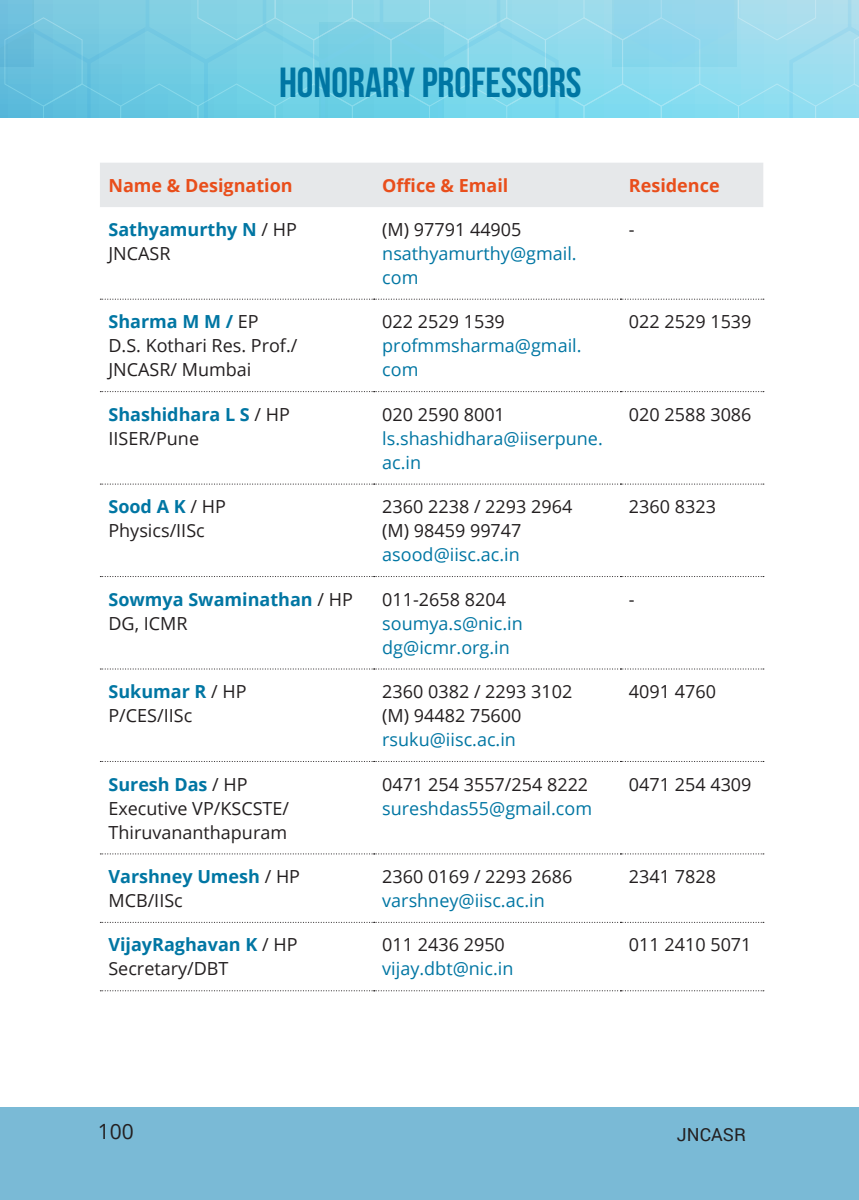
<style>
.page{position:relative;width:859px;height:1200px;background:#fff}
.page>*{position:absolute;margin:0;border:0;box-sizing:border-box;transform-origin:0 0}
.t1{font:42px "Bebas Neue";color:#0076a3}
.t2{font:21px "Open Sans";color:#231f20}
.t3{font:18px/24px "Open Sans";color:#231f20}
.t4{font:18px/24px "Open Sans";color:#0076a3}
.t5{font:700 18px "Open Sans";color:#0076a3}
.t6{font:700 18px "Open Sans";color:#e94e1b}
.t7{font:18px "Roboto";color:#231f20}
.s1{font-weight:400;color:#231f20}
</style>
<div class="page">
<svg style="left:0;top:0;width:859px;height:117px;background:#82d3e8"></svg>
<div style="left:0;top:1107px;width:859px;height:92px;background:#7abad6"></div>
<div style="left:100px;top:163px;width:663px;height:44px;background:#e6e8ea"></div>
<svg style="left:100px;top:298px;width:664px;height:1px"></svg>
<svg style="left:100px;top:391px;width:664px;height:1px"></svg>
<svg style="left:100px;top:483px;width:664px;height:1px"></svg>
<svg style="left:100px;top:576px;width:664px;height:1px"></svg>
<svg style="left:100px;top:668px;width:664px;height:1px"></svg>
<svg style="left:100px;top:853px;width:664px;height:1px"></svg>
<svg style="left:100px;top:921px;width:664px;height:1px"></svg>
<svg style="left:100px;top:990px;width:664px;height:1px"></svg>
<p class="t1" style="left:279px;top:60px;width:304px">HONORARY PROFESSORS</p>
<p class="t6" style="left:108px;top:172px;width:186px">Name &amp; Designation</p>
<p class="t6" style="left:382px;top:172px;width:128px">Office &amp; Email</p>
<p class="t6" style="left:629px;top:172px;width:92px">Residence</p>
<p class="t5" style="left:108px;top:216px;width:190px">Sathyamurthy N <span class="s1">/ HP</span></p>
<p class="t3" style="left:108px;top:241px;width:64px">JNCASR</p>
<p class="t3" style="left:382px;top:217px;width:141px">(M) 97791 44905</p>
<p class="t4" style="left:382px;top:241px;width:196px">nsathyamurthy@gmail. com</p>
<p class="t3" style="left:629px;top:217px;width:7px">-</p>
<p class="t5" style="left:108px;top:309px;width:152px">Sharma M M / <span class="s1">EP</span></p>
<p class="t3" style="left:108px;top:333px;width:190px">D.S. Kothari Res. Prof./<br>JNCASR/ Mumbai</p>
<p class="t5" style="left:108px;top:401px;width:183px">Shashidhara L S <span class="s1">/ HP</span></p>
<p class="t3" style="left:108px;top:425px;width:92px">IISER/Pune</p>
<p class="t5" style="left:108px;top:494px;width:119px">Sood A K <span class="s1">/ HP</span></p>
<p class="t3" style="left:108px;top:518px;width:98px">Physics/IISc</p>
<p class="t5" style="left:108px;top:586px;width:246px">Sowmya Swaminathan <span class="s1">/ HP</span></p>
<p class="t3" style="left:108px;top:610px;width:81px">DG, ICMR</p>
<p class="t5" style="left:108px;top:678px;width:140px">Sukumar R <span class="s1">/ HP</span></p>
<p class="t3" style="left:108px;top:703px;width:85px">P/CES/IISc</p>
<p class="t5" style="left:108px;top:771px;width:141px">Suresh Das <span class="s1">/ HP</span></p>
<p class="t3" style="left:108px;top:795px;width:182px">Executive VP/KSCSTE/</p>
<p class="t3" style="left:108px;top:819px;width:180px">Thiruvananthapuram</p>
<p class="t5" style="left:108px;top:863px;width:193px">Varshney Umesh <span class="s1">/ HP</span></p>
<p class="t3" style="left:108px;top:887px;width:76px">MCB/IISc</p>
<p class="t5" style="left:108px;top:931px;width:191px">VijayRaghavan K <span class="s1">/ HP</span></p>
<p class="t3" style="left:108px;top:956px;width:122px">Secretary/DBT</p>
<p class="t3" style="left:382px;top:309px;width:124px">022 2529 1539</p>
<p class="t4" style="left:382px;top:333px;width:201px">profmmsharma@gmail. com</p>
<p class="t3" style="left:382px;top:401px;width:124px">020 2590 8001</p>
<p class="t4" style="left:382px;top:425px;width:222px">ls.shashidhara@iiserpune. ac.in</p>
<p class="t3" style="left:382px;top:494px;width:192px">2360 2238 / 2293 2964</p>
<p class="t3" style="left:382px;top:518px;width:141px">(M) 98459 99747</p>
<p class="t4" style="left:382px;top:542px;width:139px">asood@iisc.ac.in</p>
<p class="t3" style="left:382px;top:586px;width:125px">011-2658 8204</p>
<p class="t4" style="left:382px;top:610px;width:142px">soumya.s@nic.in</p>
<p class="t4" style="left:382px;top:634px;width:129px">dg@icmr.org.in</p>
<p class="t3" style="left:382px;top:679px;width:192px">2360 0382 / 2293 3102</p>
<p class="t3" style="left:382px;top:703px;width:141px">(M) 94482 75600</p>
<p class="t4" style="left:382px;top:727px;width:135px">rsuku@iisc.ac.in</p>
<p class="t3" style="left:382px;top:771px;width:207px">0471 254 3557/254 8222</p>
<p class="t4" style="left:382px;top:795px;width:211px">sureshdas55@gmail.com</p>
<p class="t3" style="left:382px;top:863px;width:192px">2360 0169 / 2293 2686</p>
<p class="t4" style="left:382px;top:887px;width:164px">varshney@iisc.ac.in</p>
<p class="t3" style="left:382px;top:932px;width:124px">011 2436 2950</p>
<p class="t4" style="left:382px;top:956px;width:133px">vijay.dbt@nic.in</p>
<p class="t3" style="left:629px;top:309px;width:124px">022 2529 1539</p>
<p class="t3" style="left:629px;top:401px;width:124px">020 2588 3086</p>
<p class="t3" style="left:629px;top:494px;width:89px">2360 8323</p>
<p class="t3" style="left:629px;top:586px;width:7px">-</p>
<p class="t3" style="left:629px;top:679px;width:89px">4091 4760</p>
<p class="t3" style="left:629px;top:771px;width:124px">0471 254 4309</p>
<p class="t3" style="left:629px;top:863px;width:89px">2341 7828</p>
<p class="t3" style="left:629px;top:932px;width:124px">011 2410 5071</p>
<p class="t2" style="left:98px;top:1116px;width:38px">100</p>
<p class="t7" style="left:677px;top:1121px;width:70px">JNCASR</p>
</div>
